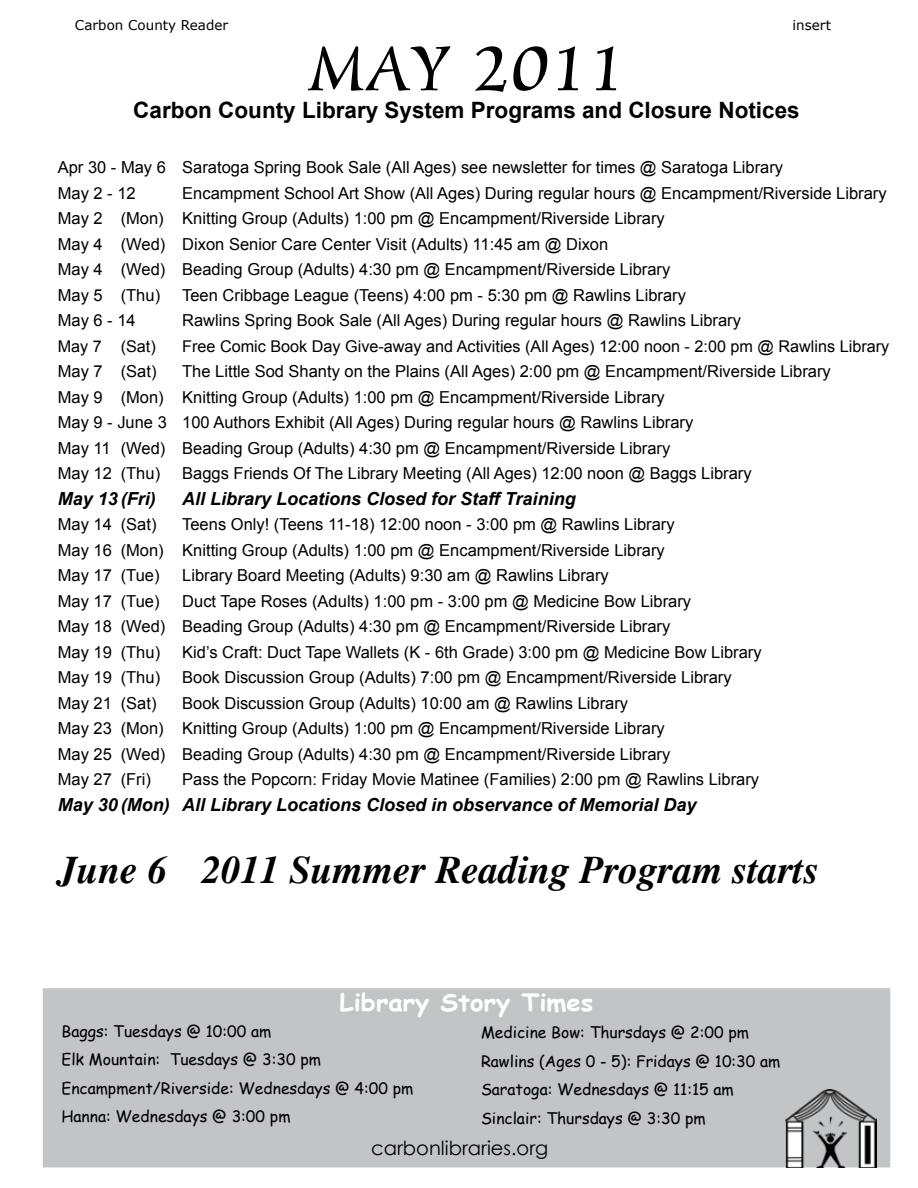
<style>
.page{position:relative;width:918px;height:1188px;background:#fff}
.page>*{position:absolute;margin:0;border:0;box-sizing:border-box;transform-origin:0 0}
.t1{font:72.6px "Oxford";color:#000;scale:1.14 1}
.t2{font:italic 700 39px "Times";color:#000}
.t3{font:700 24px "Comic Sans MS";color:#fff;scale:1.07 1}
.t4{font:700 22.5px "Arial";color:#000}
.t5{font:19.5px "Century Gothic";color:#000}
.t6{font:italic 700 18px "Arial";color:#000}
.t7{font:16.5px/25.5px "Arial";color:#000}
.t8{font:16.2px "Arial";color:#000}
.t9{font:15.75px/28.5px "Comic Sans MS";color:#000}
.t10{font:13.5px "Verdana";color:#000}
</style>
<div class="page">
<div style="left:41px;top:987px;width:851px;height:182px;background:#c2c4c6;border:2px solid #fff"></div>
<img style="left:785px;top:1090px;width:92px;height:78px">
<p class="t10" style="left:75px;top:17px;width:155px">Carbon County Reader</p>
<p class="t10" style="left:793px;top:17px;width:40px">insert</p>
<h1 class="t1" style="left:308px;top:30px;width:280px">May 2011</h1>
<h3 class="t4" style="left:133px;top:96px;width:668px">Carbon County Library System Programs and Closure Notices</h3>
<p class="t7" style="left:58px;top:155px;width:727px">Apr 30 - May 6 Saratoga Spring Book Sale (All Ages) see newsletter for times @ Saratoga Library<br>May 2 - 12</p>
<p class="t7" style="left:58px;top:180px;width:830px;text-indent:124px">Encampment School Art Show (All Ages) During regular hours @ Encampment/Riverside Library May 2 (Mon) Knitting Group (Adults) 1:00 pm @ Encampment/Riverside Library<br>May 4 (Wed) Dixon Senior Care Center Visit (Adults) 11:45 am @ Dixon<br>May 4 (Wed) Beading Group (Adults) 4:30 pm @ Encampment/Riverside Library<br>May 5 (Thu)</p>
<p class="t7" style="left:182px;top:282px;width:505px">Teen Cribbage League (Teens) 4:00 pm - 5:30 pm @ Rawlins Library</p>
<p class="t7" style="left:58px;top:308px;width:79px">May 6 - 14</p>
<p class="t7" style="left:182px;top:308px;width:560px">Rawlins Spring Book Sale (All Ages) During regular hours @ Rawlins Library</p>
<p class="t8" style="left:58px;top:335px;width:100px">May 7 (Sat)</p>
<p class="t8" style="left:182px;top:335px;width:709px">Free Comic Book Day Give-away and Activities (All Ages) 12:00 noon - 2:00 pm @ Rawlins Library</p>
<p class="t7" style="left:58px;top:359px;width:100px">May 7 (Sat)</p>
<p class="t7" style="left:58px;top:359px;width:775px;text-indent:124px">The Little Sod Shanty on the Plains (All Ages) 2:00 pm @ Encampment/Riverside Library May 9 (Mon) Knitting Group (Adults) 1:00 pm @ Encampment/Riverside Library<br>May 9 - June 3 100 Authors Exhibit (All Ages) During regular hours @ Rawlins Library<br>May 11 (Wed) Beading Group (Adults) 4:30 pm @ Encampment/Riverside Library<br>May 12 (Thu)</p>
<p class="t7" style="left:182px;top:461px;width:571px">Baggs Friends Of The Library Meeting (All Ages) 12:00 noon @ Baggs Library</p>
<p class="t6" style="left:58px;top:487px;width:99px">May 13 (Fri)</p>
<p class="t6" style="left:182px;top:487px;width:395px">All Library Locations Closed for Staff Training</p>
<p class="t7" style="left:58px;top:512px;width:100px">May 14 (Sat)</p>
<p class="t7" style="left:58px;top:512px;width:618px;text-indent:124px">Teens Only! (Teens 11-18) 12:00 noon - 3:00 pm @ Rawlins Library<br>May 16 (Mon) Knitting Group (Adults) 1:00 pm @ Encampment/Riverside Library<br>May 17 (Tue)</p>
<p class="t7" style="left:182px;top:563px;width:428px">Library Board Meeting (Adults) 9:30 am @ Rawlins Library</p>
<p class="t7" style="left:58px;top:588px;width:635px;text-indent:125px">Duct Tape Roses (Adults) 1:00 pm - 3:00 pm @ Medicine Bow Library<br>May 18 (Wed) Beading Group (Adults) 4:30 pm @ Encampment/Riverside Library<br>May 19 (Thu)</p>
<p class="t7" style="left:58px;top:588px;width:103px">May 17 (Tue)</p>
<p class="t7" style="left:182px;top:639px;width:581px">Kid’s Craft: Duct Tape Wallets (K - 6th Grade) 3:00 pm @ Medicine Bow Library</p>
<p class="t7" style="left:58px;top:665px;width:104px">May 19 (Thu)</p>
<p class="t7" style="left:182px;top:665px;width:551px">Book Discussion Group (Adults) 7:00 pm @ Encampment/Riverside Library</p>
<p class="t7" style="left:58px;top:690px;width:100px">May 21 (Sat)</p>
<p class="t7" style="left:58px;top:690px;width:614px;text-indent:124px">Book Discussion Group (Adults) 10:00 am @ Rawlins Library<br>May 23 (Mon) Knitting Group (Adults) 1:00 pm @ Encampment/Riverside Library May 25 (Wed) Beading Group (Adults) 4:30 pm @ Encampment/Riverside Library May 27 (Fri)</p>
<p class="t7" style="left:182px;top:767px;width:578px">Pass the Popcorn: Friday Movie Matinee (Families) 2:00 pm @ Rawlins Library</p>
<p class="t6" style="left:58px;top:793px;width:640px">May 30 (Mon) All Library Locations Closed in observance of Memorial Day</p>
<h2 class="t2" style="left:58px;top:847px;width:763px">June 6 2011 Summer Reading Program starts</h2>
<h3 class="t3" style="left:340px;top:984px;width:239px">Library Story Times</h3>
<p class="t9" style="left:61px;top:1016px;width:353px">Baggs: Tuesdays @ 10:00 am<br>Elk Mountain: Tuesdays @ 3:30 pm<br>Encampment/Riverside: Wednesdays @ 4:00 pm<br>Hanna: Wednesdays @ 3:00 pm</p>
<p class="t9" style="left:481px;top:1018px;width:301px">Medicine Bow: Thursdays @ 2:00 pm Rawlins (Ages 0 - 5): Fridays @ 10:30 am Saratoga: Wednesdays @ 11:15 am Sinclair: Thursdays @ 3:30 pm</p>
<p class="t5" style="left:371px;top:1134px;width:179px">carbonlibraries.org</p>
</div>
